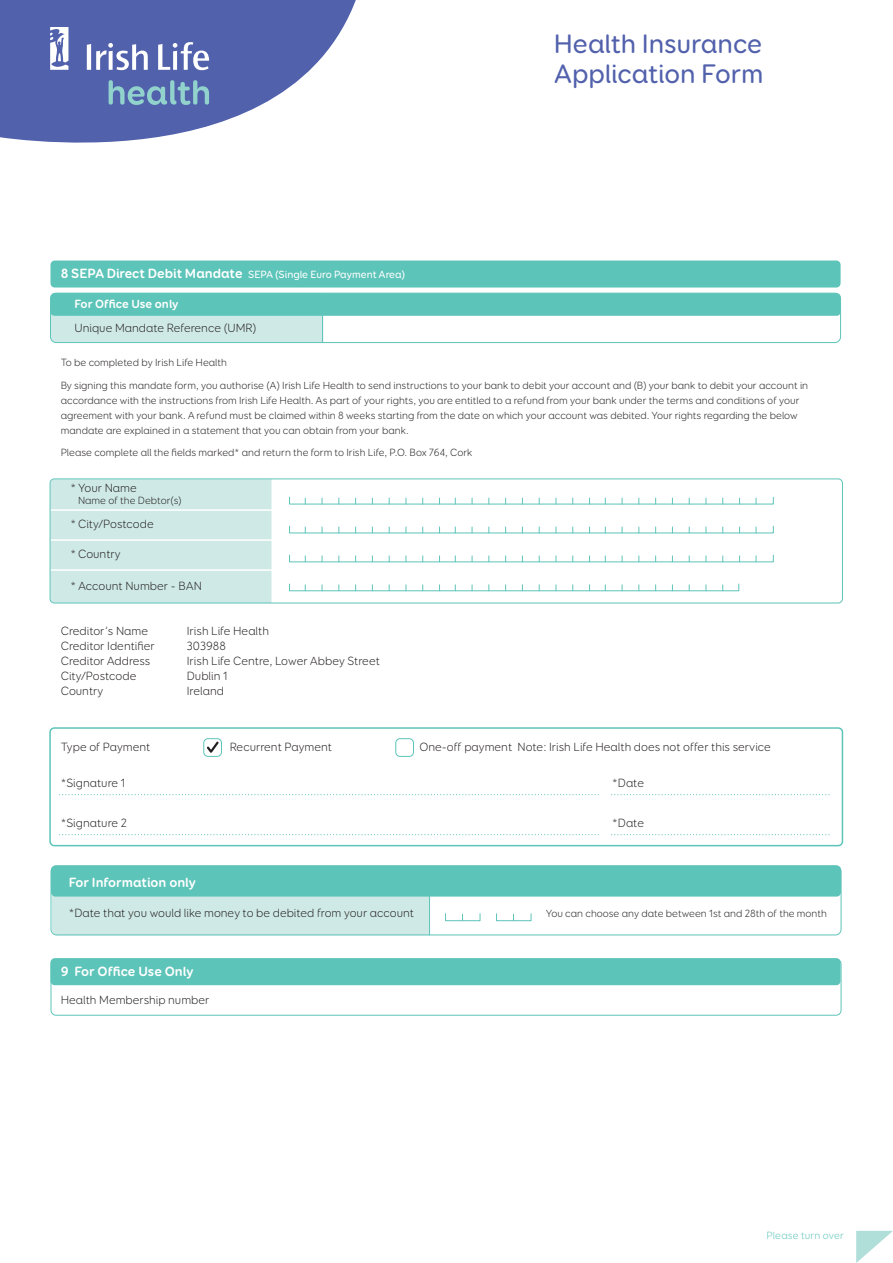
<style>
.page{position:relative;width:893px;height:1263px;background:#fff}
.page>*{position:absolute;margin:0;border:0;box-sizing:border-box;transform-origin:0 0}
.t1{font:500 27px/30px "Booster Next FY";letter-spacing:-.005em;color:#5261ac}
.t2{font:700 13.5px "Booster Next FY";color:#fff}
.t3{font:300 12px "Booster Next FY";color:#231f20}
.t4{font:700 12px "Booster Next FY";color:#fff}
.t5{font:300 10.5px/15px "Booster Next FY";color:#231f20}
.t6{font:500 10.5px "Booster Next FY";color:#fff}
.t7{font:300 10.5px "Booster Next FY";letter-spacing:.015em;color:#5dc4b9}
.s1{font-weight:700;font-size:13.5px}
</style>
<div class="page">
<div style="left:49px;top:727px;width:794px;height:119px;border:2px solid #5dc4b9;border-radius:4px"></div>
<div style="left:51px;top:261px;width:790px;height:27px;background:#5dc4b9;border-radius:4px"></div>
<div style="left:51px;top:293px;width:271px;height:48px;background:#cfeae6"></div>
<div style="left:50px;top:480px;width:222px;height:123px;background:#cfeae6"></div>
<div style="left:51px;top:293px;width:790px;height:23px;background:#5dc4b9;border-radius:4px"></div>
<hr style="left:322px;top:312px;width:1px;height:30px;background:#5dc4b9">
<div style="left:50px;top:293px;width:791px;height:50px;border:1px solid #5dc4b9;border-radius:6px"></div>
<hr style="left:51px;top:509px;width:226px;height:2px;background:#fff">
<hr style="left:51px;top:539px;width:226px;height:2px;background:#fff">
<hr style="left:51px;top:569px;width:226px;height:2px;background:#fff">
<div style="left:289px;top:584px;width:450px;height:7px;border:1px solid #5dc4b9"></div>
<div style="left:203px;top:738px;width:19px;height:19px;border:1px solid #5dc4b9;border-radius:4px"></div>
<div style="left:395px;top:738px;width:19px;height:19px;border:1px solid #5dc4b9;border-radius:4px"></div>
<svg style="left:205px;top:739px;width:16px;height:16px"></svg>
<svg style="left:60px;top:794px;width:539px;height:1px"></svg>
<svg style="left:60px;top:834px;width:539px;height:1px"></svg>
<svg style="left:612px;top:794px;width:218px;height:1px"></svg>
<svg style="left:612px;top:834px;width:218px;height:1px"></svg>
<div style="left:52px;top:896px;width:377px;height:39px;background:#cfeae6"></div>
<hr style="left:429px;top:895px;width:1px;height:40px;background:#5dc4b9">
<div style="left:51px;top:865px;width:790px;height:31px;background:#5dc4b9;border-radius:5px"></div>
<div style="left:445px;top:913px;width:35px;height:8px;border:1px solid #5dc4b9"></div>
<div style="left:496px;top:913px;width:35px;height:8px;border:1px solid #5dc4b9"></div>
<div style="left:50px;top:478px;width:793px;height:125px;border:1px solid #5dc4b9;border-radius:4px"></div>
<div style="left:51px;top:866px;width:790px;height:69px;border:1px solid #5dc4b9;border-radius:6px"></div>
<svg style="left:0;top:0;width:356px;height:143px;fill:#5261ac"></svg>
<svg style="left:50px;top:27px;width:18px;height:43px"></svg>
<svg style="left:87px;top:43px;width:61px;height:27px"></svg>
<svg style="left:158px;top:42px;width:51px;height:28px"></svg>
<svg style="left:109px;top:80px;width:100px;height:25px;background:#6c90b9"></svg>
<div style="left:51px;top:959px;width:790px;height:56px;border:1px solid #5dc4b9;border-radius:5px"></div>
<div style="left:51px;top:958px;width:790px;height:27px;background:#5dc4b9;border-radius:4px"></div>
<svg style="left:856px;top:1231px;width:37px;height:32px"></svg>
<h1 class="t1" style="left:554px;top:28px;width:211px">Health Insurance<br>Application Form</h1>
<p class="t6" style="left:61px;top:268px;width:346px"><span class="s1">8 SEPA Direct Debit Mandate</span> SEPA (Single Euro Payment Area)</p>
<p class="t4" style="left:74px;top:296px;width:106px">For Office Use only</p>
<p class="t3" style="left:74px;top:321px;width:183px">Unique Mandate Reference (UMR)</p>
<p class="t5" style="left:61px;top:352px;width:749px;line-height:22.5px">To be completed by Irish Life Health<br>By signing this mandate form, you authorise (A) Irish Life Health to send instructions to your bank to debit your account and (B) your bank to debit your account in</p>
<p class="t5" style="left:61px;top:393px;width:740px">accordance with the instructions from Irish Life Health. As part of your rights, you are entitled to a refund from your bank under the terms and conditions of your agreement with your bank. A refund must be claimed within 8 weeks starting from the date on which your account was debited. Your rights regarding the below mandate are explained in a statement that you can obtain from your bank.</p>
<p class="t5" style="left:61px;top:445px;width:413px">Please complete all the fields marked* and return the form to Irish Life, P.O. Box 764, Cork</p>
<p class="t3" style="left:70px;top:481px;width:68px">* Your Name</p>
<p class="t5" style="left:78px;top:493px;width:105px">Name of the Debtor(s)</p>
<p class="t3" style="left:70px;top:517px;width:85px">* City/Postcode</p>
<p class="t3" style="left:70px;top:547px;width:52px">* Country</p>
<p class="t3" style="left:70px;top:578px;width:133px">* Account Number - BAN</p>
<p class="t3" style="left:61px;top:624px;width:89px">Creditor’s Name</p>
<p class="t3" style="left:187px;top:624px;width:84px">Irish Life Health</p>
<p class="t3" style="left:61px;top:639px;width:96px">Creditor Identifier</p>
<p class="t3" style="left:187px;top:639px;width:41px">303988</p>
<p class="t3" style="left:61px;top:654px;width:91px">Creditor Address</p>
<p class="t3" style="left:187px;top:654px;width:195px">Irish Life Centre, Lower Abbey Street</p>
<p class="t3" style="left:61px;top:669px;width:77px">City/Postcode</p>
<p class="t3" style="left:187px;top:669px;width:42px">Dublin 1</p>
<p class="t3" style="left:61px;top:684px;width:44px">Country</p>
<p class="t3" style="left:187px;top:684px;width:39px">Ireland</p>
<p class="t3" style="left:61px;top:739px;width:91px">Type of Payment</p>
<p class="t3" style="left:230px;top:739px;width:104px">Recurrent Payment</p>
<p class="t3" style="left:419px;top:739px;width:353px">One-off payment Note: Irish Life Health does not offer this service</p>
<p class="t3" style="left:61px;top:775px;width:66px">*Signature 1</p>
<p class="t3" style="left:612px;top:775px;width:33px">*Date</p>
<p class="t3" style="left:61px;top:816px;width:68px">*Signature 2</p>
<p class="t3" style="left:612px;top:816px;width:33px">*Date</p>
<p class="t2" style="left:69px;top:873px;width:129px">For Information only</p>
<p class="t3" style="left:69px;top:905px;width:347px">*Date that you would like money to be debited from your account</p>
<p class="t5" style="left:546px;top:905px;width:283px">You can choose any date between 1st and 28th of the month</p>
<p class="t2" style="left:61px;top:962px;width:134px">9 For Office Use Only</p>
<p class="t3" style="left:61px;top:993px;width:150px">Health Membership number</p>
<p class="t7" style="left:766px;top:1229px;width:79px">Please turn over</p>
</div>
